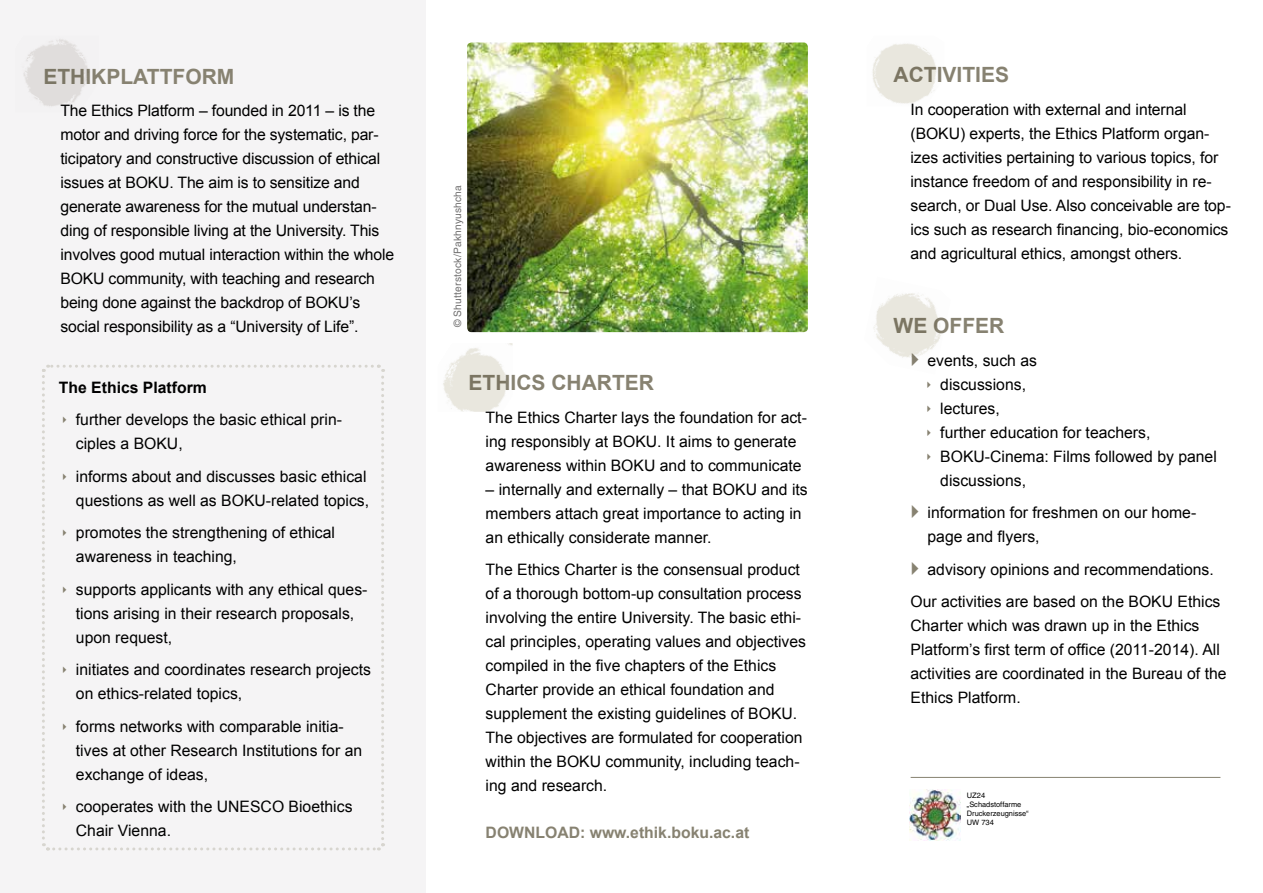
<style>
.page{position:relative;width:1263px;height:893px;background:#fff}
.page>*{position:absolute;margin:0;border:0;box-sizing:border-box;transform-origin:0 0}
.t1{font:700 21px "Arial";color:#878271}
.t2{font:15.75px/24px "Arial";color:#000}
.t3{font:700 15.75px "Arial";color:#878271}
.t4{font:700 15.75px "Arial";color:#000}
.t5{font:10.2px "Arial";letter-spacing:.02em;color:#706f6f}
.t6{font:7.5px/9px "Arial";color:#000}
</style>
<div class="page">
<div style="left:0;top:0;width:425px;height:893px;background:#f5f4f5"></div>
<img style="left:443px;top:343px;width:69px;height:69px">
<img style="left:467px;top:43px;width:341px;height:289px">
<img style="left:23px;top:39px;width:66px;height:68px">
<img style="left:872px;top:43px;width:65px;height:61px">
<img style="left:873px;top:293px;width:68px;height:65px">
<img style="left:909px;top:789px;width:52px;height:52px">
<hr style="left:911px;top:777px;width:309px;height:1px;background:#878271">
<svg style="left:42px;top:364px;width:343px;height:487px"></svg>
<svg style="left:912px;top:353px;width:6px;height:5px"></svg>
<h1 class="t1" style="left:43px;top:62px;width:192px">ETHIKPLATTFORM</h1>
<p class="t2" style="left:60px;top:99px;width:335px">The Ethics Platform – founded in 2011 – is the motor and driving force for the systematic, par&shy;ticipatory and constructive discussion of ethical issues at BOKU. The aim is to sensitize and generate awareness for the mutual understan&shy;ding of responsible living at the University. This involves good mutual interaction within the whole BOKU community, with teaching and research being done against the backdrop of BOKU’s social responsibility as a “University of Life”.</p>
<p class="t4" style="left:59px;top:377px;width:149px">The Ethics Platform</p>
<p class="t2" style="left:76px;top:408px;width:268px">further develops the basic ethical prin&shy;ciples a BOKU,</p>
<p class="t2" style="left:76px;top:464px;width:295px">informs about and discusses basic ethical questions as well as BOKU-related topics,</p>
<p class="t2" style="left:76px;top:521px;width:261px">promotes the strengthening of ethical awareness in teaching,</p>
<p class="t2" style="left:76px;top:577px;width:293px">supports applicants with any ethical ques&shy;tions arising in their research proposals, upon request,</p>
<p class="t2" style="left:76px;top:658px;width:296px">initiates and coordinates research projects on ethics-related topics,</p>
<p class="t2" style="left:76px;top:714px;width:288px">forms networks with comparable initia&shy;tives at other Research Institutions for an exchange of ideas,</p>
<p class="t2" style="left:76px;top:795px;width:278px">cooperates with the UNESCO Bioethics<br>Chair Vienna.</p>
<p class="t5" style="left:452px;top:327px;width:144px;rotate:-90deg">© Shutterstock/Pakhnyushcha</p>
<h1 class="t1" style="left:469px;top:369px;width:187px">ETHICS CHARTER</h1>
<p class="t2" style="left:486px;top:405px;width:323px">The Ethics Charter lays the foundation for act&shy;ing responsibly at BOKU. It aims to generate awareness within BOKU and to communicate</p>
<p class="t2" style="left:486px;top:477px;width:324px">– internally and externally – that BOKU and its members attach great importance to acting in an ethically considerate manner.</p>
<p class="t2" style="left:486px;top:558px;width:322px">The Ethics Charter is the consensual product of a thorough bottom-up consultation process involving the entire University. The basic ethi&shy;cal principles, operating values and objectives compiled in the five chapters of the Ethics Charter provide an ethical foundation and supplement the existing guidelines of BOKU.<br>The objectives are formulated for cooperation within the BOKU community, including teach&shy;ing and research.</p>
<p class="t3" style="left:486px;top:821px;width:265px">DOWNLOAD: www.ethik.boku.ac.at</p>
<h1 class="t1" style="left:893px;top:61px;width:117px">ACTIVITIES</h1>
<p class="t2" style="left:910px;top:97px;width:322px">In cooperation with external and internal (BOKU) experts, the Ethics Platform organ&shy;izes activities pertaining to various topics, for instance freedom of and responsibility in re&shy;search, or Dual Use. Also conceivable are top&shy;ics such as research financing, bio-economics and agricultural ethics, amongst others.</p>
<h1 class="t1" style="left:893px;top:312px;width:112px">WE OFFER</h1>
<p class="t2" style="left:940px;top:348px;width:278px;text-indent:-13px">events, such as<br>discussions,<br>lectures,<br>further education for teachers,<br>BOKU-Cinema: Films followed by panel discussions,</p>
<p class="t2" style="left:927px;top:501px;width:270px">information for freshmen on our home&shy;page and flyers,</p>
<p class="t2" style="left:910px;top:553px;width:311px;line-height:32.5px;text-indent:17px">advisory opinions and recommendations.<br>Our activities are based on the BOKU Ethics</p>
<p class="t2" style="left:910px;top:614px;width:318px">Charter which was drawn up in the Ethics Platform’s first term of office (2011-2014). All activities are coordinated in the Bureau of the Ethics Platform.</p>
<p class="t6" style="left:967px;top:790px;width:63px">UZ24 „Schadstoffarme<br>Druckerzeugnisse“<br>UW 734</p>
</div>
